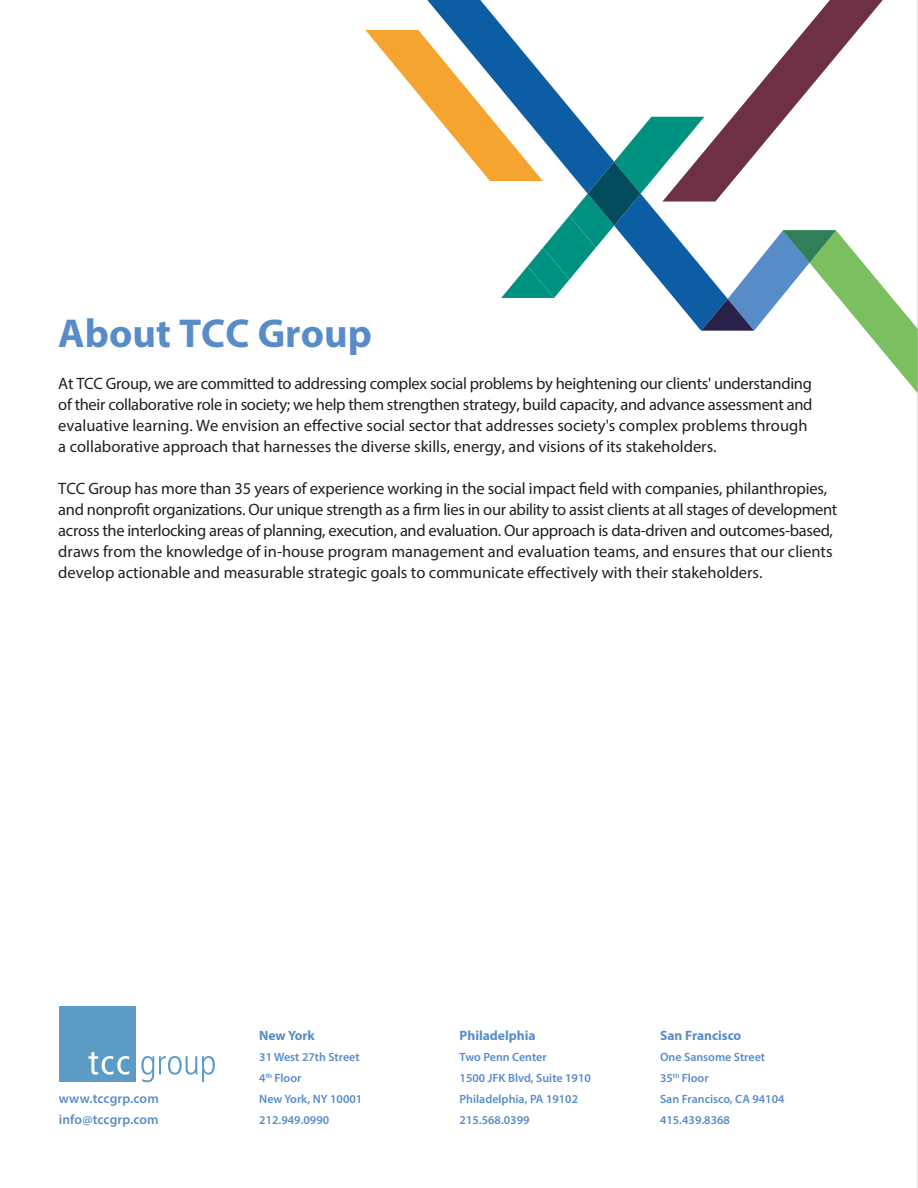
<style>
.page{position:relative;width:918px;height:1188px;background:#fff}
.page>*{position:absolute;margin:0;border:0;box-sizing:border-box;transform-origin:0 0}
.Section_Header{font:700 40.5px "Myriad Pro";color:#588cc9}
.Body_copy__11pt_over{font:16.5px/21px "Myriad Pro";letter-spacing:-.01em;color:#231f20}
.t1{font:700 13.5px "Myriad Pro";color:#588cc9}
.t2{font:600 13.5px "Myriad Pro";letter-spacing:.01em;color:#588cc9}
.t3{font:600 12px "Myriad Pro";color:#588cc9}
</style>
<div class="page">
<svg style="left:427px;top:0;width:78px;height:30px;fill:#0d5da4"></svg>
<div style="left:59px;top:1006px;width:76px;height:76px;background:#5c9bc5"></div>
<svg style="left:88px;top:1052px;width:41px;height:23px"></svg>
<svg style="left:141px;top:1056px;width:74px;height:26px"></svg>
<svg style="left:365px;top:30px;width:552px;height:362px"></svg>
<svg style="left:662px;top:0;width:221px;height:202px"></svg>
<hr style="left:917px;top:0;width:1px;height:1188px;background:#bcbdc0">
<p class="Section_Header" style="left:58px;top:306px;width:315px">About TCC Group</p>
<p class="Body_copy__11pt_over" style="left:58px;top:372px;width:756px">At TCC Group, we are committed to addressing complex social problems by heightening our clients' understanding of their collaborative role in society; we help them strengthen strategy, build capacity, and advance assessment and evaluative learning. We envision an effective social sector that addresses society's complex problems through a collaborative approach that harnesses the diverse skills, energy, and visions of its stakeholders.</p>
<p class="Body_copy__11pt_over" style="left:58px;top:477px;width:781px">TCC Group has more than 35 years of experience working in the social impact field with companies, philanthropies, and nonprofit organizations. Our unique strength as a firm lies in our ability to assist clients at all stages of development across the interlocking areas of planning, execution, and evaluation. Our approach is data-driven and outcomes-based, draws from the knowledge of in-house program management and evaluation teams, and ensures that our clients develop actionable and measurable strategic goals to communicate effectively with their stakeholders.</p>
<p class="t2" style="left:59px;top:1089px;width:101px">www.tccgrp.com</p>
<p class="t2" style="left:59px;top:1110px;width:101px">info@tccgrp.com</p>
<p class="t1" style="left:259px;top:1026px;width:57px">New York</p>
<p class="t1" style="left:460px;top:1026px;width:77px">Philadelphia</p>
<p class="t1" style="left:660px;top:1026px;width:83px">San Francisco</p>
<p class="t3" style="left:259px;top:1049px;width:102px">31 West 27th Street</p>
<p class="t3" style="left:259px;top:1070px;width:44px">4<sup>th</sup> Floor</p>
<p class="t3" style="left:259px;top:1091px;width:105px">New York, NY 10001</p>
<p class="t3" style="left:259px;top:1112px;width:71px">212.949.0990</p>
<p class="t3" style="left:460px;top:1049px;width:89px">Two Penn Center</p>
<p class="t3" style="left:460px;top:1070px;width:133px">1500 JFK Blvd, Suite 1910</p>
<p class="t3" style="left:460px;top:1091px;width:120px">Philadelphia, PA 19102</p>
<p class="t3" style="left:460px;top:1112px;width:71px">215.568.0399</p>
<p class="t3" style="left:660px;top:1049px;width:107px">One Sansome Street</p>
<p class="t3" style="left:660px;top:1070px;width:50px">35<sup>th</sup> Floor</p>
<p class="t3" style="left:660px;top:1091px;width:126px">San Francisco, CA 94104</p>
<p class="t3" style="left:660px;top:1112px;width:71px">415.439.8368</p>
</div>
